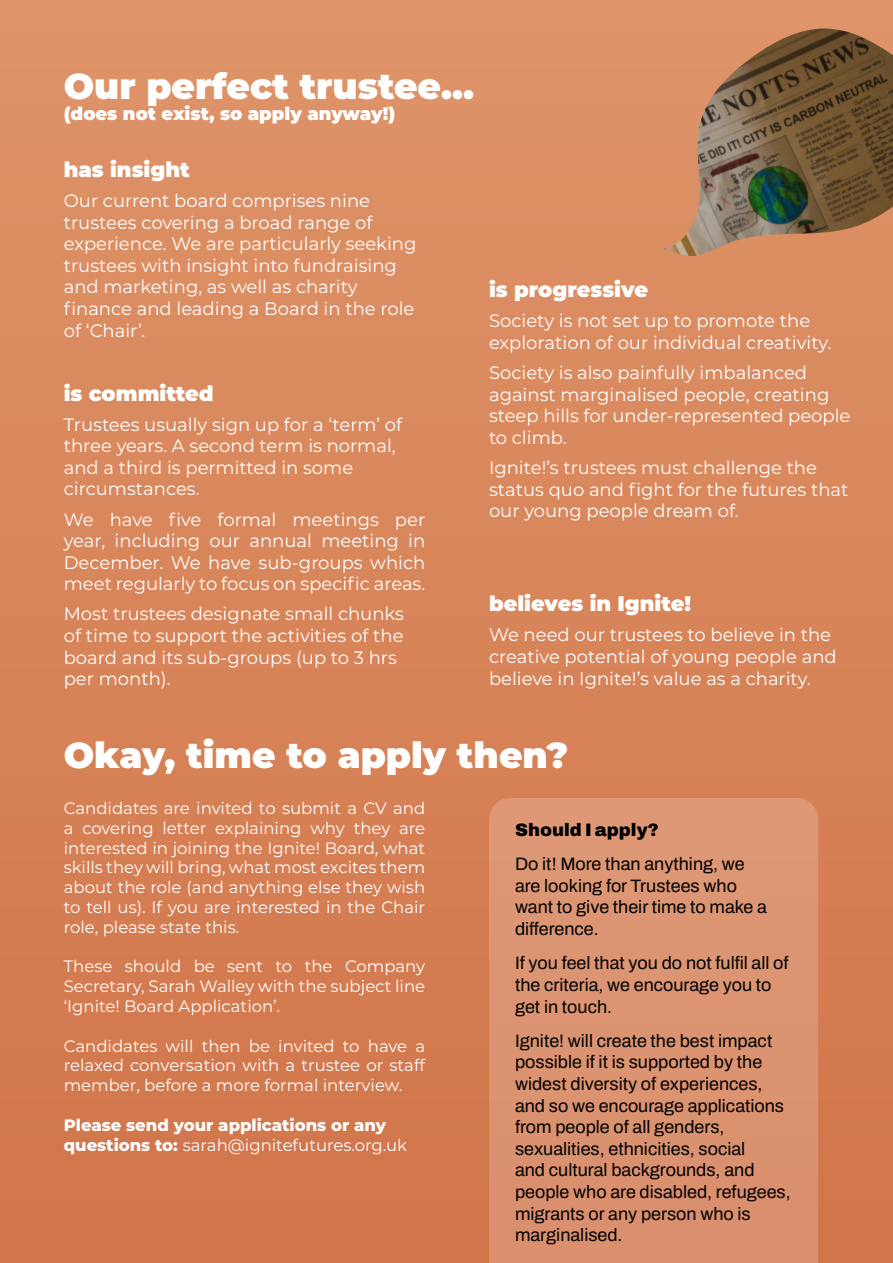
<style>
.page{position:relative;width:893px;height:1263px;background:#fff}
.page>*{position:absolute;margin:0;border:0;box-sizing:border-box;transform-origin:0 0}
.t1{font:900 36px "Montserrat";color:#fff}
.t2{font:900 21px "Montserrat";color:#fff}
.t3{font:18px/21.6px "Montserrat";color:#fff}
.t4{font:600 18px/21.6px "Archivo";color:#000}
.t5{font:900 18px "Montserrat";color:#fff}
.t6{font:16.5px/19.8px "Montserrat";color:#fff;text-align:justify}
.t7{font:800 16.5px/19.8px "Montserrat";color:#fff}
.s1{font-weight:400}
</style>
<div class="page">
<div style="left:0;top:0;width:893px;height:1263px;background:linear-gradient(to bottom,#df9469,#d1744a)"></div>
<div style="left:489px;top:798px;width:329px;height:465px;background:#db9472"></div>
<img style="left:663px;top:29px;width:230px;height:229px">
<h1 class="t1" style="left:64px;top:59px;width:412px">Our perfect trustee...</h1>
<h2 class="t5" style="left:64px;top:100px;width:333px">(does not exist, so apply anyway!)</h2>
<h2 class="t2" style="left:64px;top:154px;width:127px">has insight</h2>
<p class="t3" style="left:64px;top:189px;width:354px">Our current board comprises nine trustees covering a broad range of experience. We are particularly seeking trustees with insight into fundraising and marketing, as well as charity finance and leading a Board in the role of ‘Chair’.</p>
<h2 class="t2" style="left:64px;top:377px;width:151px">is committed</h2>
<p class="t3" style="left:64px;top:413px;width:340px">Trustees usually sign up for a ‘term’ of three years. A second term is normal, and a third is permitted in some circumstances.</p>
<p class="t3" style="left:64px;top:508px;width:363px;text-align:justify">We have five formal meetings per year, including our annual meeting in December. We have sub-groups which meet regularly to focus on specific areas.</p>
<p class="t3" style="left:64px;top:603px;width:342px">Most trustees designate small chunks of time to support the activities of the board and its sub-groups (up to 3 hrs per month).</p>
<h2 class="t2" style="left:489px;top:274px;width:161px">is progressive</h2>
<p class="t3" style="left:489px;top:310px;width:344px">Society is not set up to promote the exploration of our individual creativity.</p>
<p class="t3" style="left:489px;top:361px;width:363px">Society is also painfully imbalanced against marginalised people, creating steep hills for under-represented people to climb.</p>
<p class="t3" style="left:489px;top:456px;width:361px">Ignite!’s trustees must challenge the status quo and fight for the futures that our young people dream of.</p>
<h2 class="t2" style="left:489px;top:588px;width:204px">believes in Ignite!</h2>
<p class="t3" style="left:489px;top:623px;width:349px">We need our trustees to believe in the creative potential of young people and believe in Ignite!’s value as a charity.</p>
<h1 class="t1" style="left:64px;top:728px;width:506px">Okay, time to apply then?</h1>
<p class="t6" style="left:64px;top:798px;width:363px">Candidates are invited to submit a CV and a covering letter explaining why they are interested in joining the Ignite! Board, what skills they will bring, what most excites them about the role (and anything else they wish to tell us). If you are interested in the Chair role, please state this.</p>
<p class="t6" style="left:64px;top:956px;width:363px">These should be sent to the Company Secretary, Sarah Walley with the subject line ‘Ignite! Board Application’.</p>
<p class="t6" style="left:64px;top:1035px;width:363px">Candidates will then be invited to have a relaxed conversation with a trustee or staff member, before a more formal interview.</p>
<p class="t7" style="left:64px;top:1114px;width:345px">Please send your applications or any questions to: <span class="s1">sarah@ignitefutures.org.uk</span></p>
<p class="t4" style="left:515px;top:819px;width:145px">Should I apply?</p>
<p class="t4" style="left:515px;top:853px;width:253px">Do it! More than anything, we are looking for Trustees who want to give their time to make a difference.</p>
<p class="t4" style="left:515px;top:952px;width:275px">If you feel that you do not fulfil all of the criteria, we encourage you to get in touch.</p>
<p class="t4" style="left:515px;top:1030px;width:277px">Ignite! will create the best impact possible if it is supported by the widest diversity of experiences, and so we encourage applications from people of all genders, sexualities, ethnicities, social<br>and cultural backgrounds, and people who are disabled, refugees, migrants or any person who is marginalised.</p>
</div>
